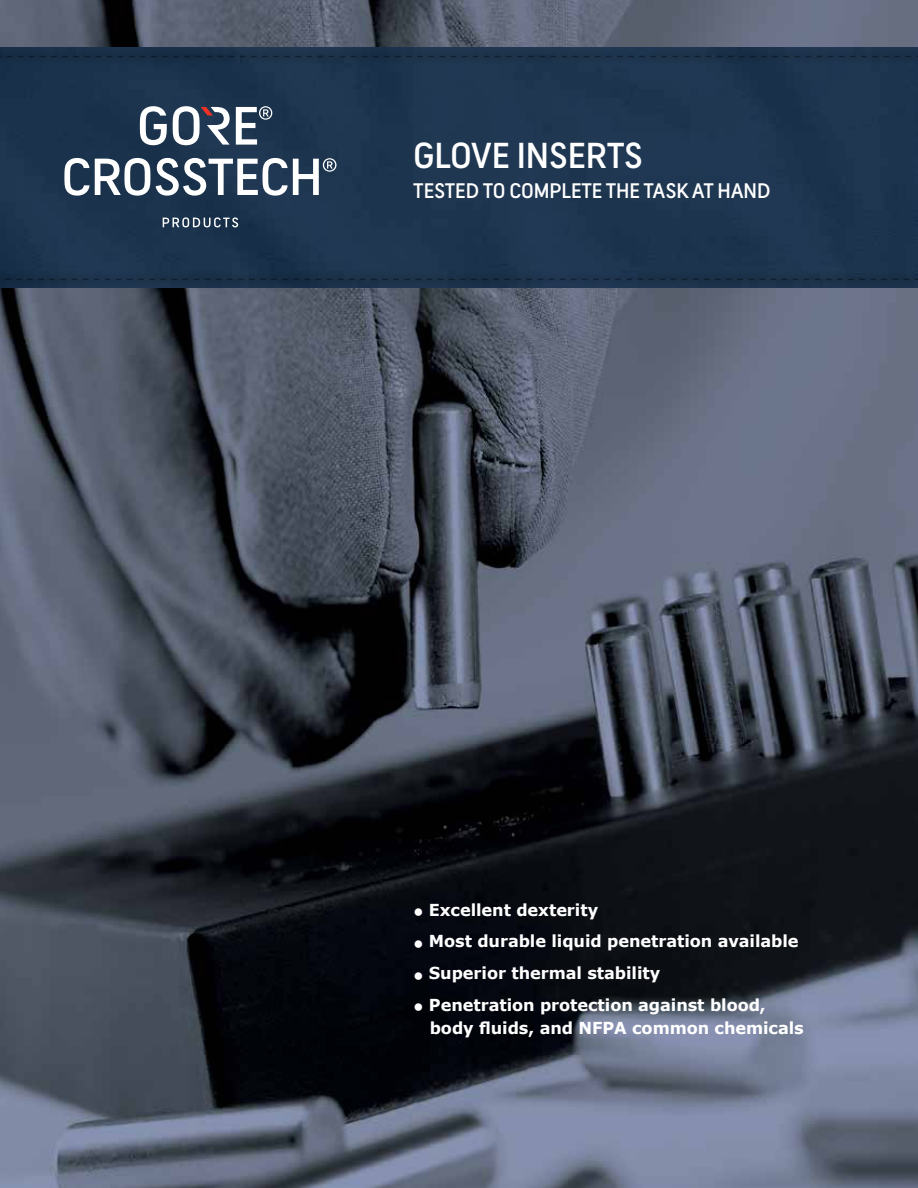
<style>
.page{position:relative;width:918px;height:1188px;background:#fff}
.page>*{position:absolute;margin:0;border:0;box-sizing:border-box;transform-origin:0 0}
.t1{font:36px "GORE Fabrics Headline";letter-spacing:-.005em;color:#fff}
.t2{font:21px "GORE Fabrics Headline";letter-spacing:-.005em;color:#fff}
.t3{font:700 16.5px/23.2px "Verdana";letter-spacing:-.005em;color:#fff}
</style>
<div class="page">
<img style="left:0;top:288px;width:918px;height:900px">
<svg style="left:0;top:0;width:918px;height:48px;background:#586071"></svg>
<div style="left:0;top:48px;width:918px;height:240px;background:#1d354e"></div>
<div style="left:0;top:49px;width:918px;height:16px;background:#1b324a"></div>
<svg style="left:0;top:56px;width:918px;height:1px"></svg>
<div style="left:0;top:271px;width:918px;height:17px;background:#1b324a"></div>
<svg style="left:0;top:279px;width:918px;height:1px"></svg>
<svg style="left:140px;top:106px;width:27px;height:39px"></svg>
<svg style="left:173px;top:106px;width:57px;height:39px"></svg>
<svg style="left:236px;top:106px;width:36px;height:39px"></svg>
<svg style="left:64px;top:158px;width:272px;height:38px"></svg>
<svg style="left:163px;top:217px;width:75px;height:10px"></svg>
<h1 class="t1" style="left:413px;top:134px;width:231px">GLOVE INSERTS</h1>
<p class="t2" style="left:413px;top:178px;width:359px">TESTED TO COMPLETE THE TASK AT HAND</p>
<p class="t3" style="left:413px;top:898px;width:186px"><sub>•</sub> Excellent dexterity</p>
<p class="t3" style="left:413px;top:929px;width:387px"><sub>•</sub> Most durable liquid penetration available</p>
<p class="t3" style="left:413px;top:961px;width:249px"><sub>•</sub> Superior thermal stability</p>
<p class="t3" style="left:430px;top:993px;width:376px;text-indent:-16px"><sub>•</sub> Penetration protection against blood, body fluids, and NFPA common chemicals</p>
</div>
